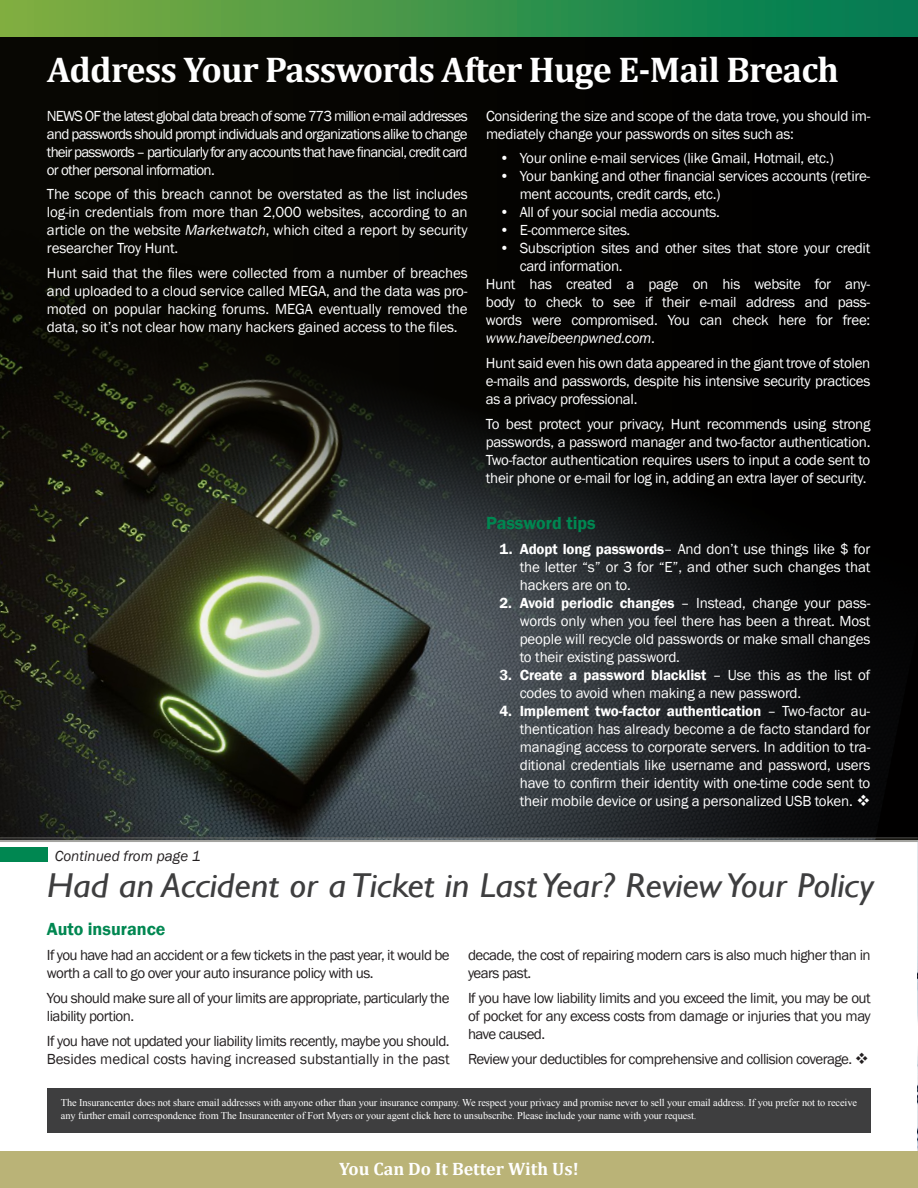
<style>
.page{position:relative;width:918px;height:1188px;background:#fff}
.page>*{position:absolute;margin:0;border:0;box-sizing:border-box;transform-origin:0 0}
.t1{font:700 36px "Cambria";letter-spacing:-.02em;color:#fff}
.t2{font:italic 34.5px "Gill Sans";color:#3e3e3f;scale:1.09 1}
.t3{font:600 18px "Franklin Gothic";color:#008751}
.t4{font:700 18px "Cambria";color:#fff}
.t5{font:15px/18px "Franklin Gothic";letter-spacing:-.02em;color:#fff;text-align:justify}
.t6{font:15px/18px "Franklin Gothic";letter-spacing:-.04em;color:#231f20}
.t7{font:italic 15px "Franklin Gothic";letter-spacing:-.02em;color:#fff}
.t8{font:italic 15px "Franklin Gothic";color:#231f20}
.t9{font:10.35px/12.5px "Times New Roman";letter-spacing:-.01em;color:#fff}
.s1{font-style:italic}
.s2{font-style:normal}
.s3{font-weight:600}
</style>
<div class="page">
<img style="left:917px;top:839px;width:1px;height:312px">
<div style="left:0;top:0;width:918px;height:839px;background:#080703"></div>
<img style="left:0;top:286px;width:157px;height:552px">
<svg style="left:157px;top:335px;width:761px;height:503px"></svg>
<div style="left:0;top:0;width:918px;height:37px;background:linear-gradient(to right,#82af3f,#007a54)"></div>
<div style="left:0;top:1151px;width:918px;height:37px;background:#bab377"></div>
<hr style="left:0;top:838px;width:918px;height:1px;background:#7e7d78">
<hr style="left:0;top:840px;width:918px;height:2px;background:#7e7d78">
<div style="left:0;top:847px;width:47px;height:14px;background:#008751"></div>
<div style="left:47px;top:1088px;width:824px;height:44px;background:#3e3e3f"></div>
<h1 class="t1" style="left:47px;top:44px;width:793px">Address Your Passwords After Huge E-Mail Breach</h1>
<p class="t5" style="left:47px;top:107px;width:422px">NEWS OF the latest global data breach of some 773 million e-mail addresses and passwords should prompt individuals and organizations alike to change their passwords – particularly for any accounts that have financial, credit card or other personal information.</p>
<p class="t5" style="left:47px;top:186px;width:422px">The scope of this breach cannot be overstated as the list includes log-in credentials from more than 2,000 websites, according to an article on the website <span class="s1">Marketwatch</span>, which cited a report by security researcher Troy Hunt.</p>
<p class="t5" style="left:47px;top:264px;width:422px">Hunt said that the files were collected from a number of breaches and uploaded to a cloud service called MEGA, and the data was pro&shy;moted on popular hacking forums. MEGA eventually removed the data, so it’s not clear how many hackers gained access to the files.</p>
<p class="t8" style="left:55px;top:847px;width:147px">Continued from page 1</p>
<p class="t5" style="left:486px;top:107px;width:386px">Considering the size and scope of the data trove, you should im&shy;mediately change your passwords on sites such as:</p>
<p class="t5" style="left:500px;top:150px;width:336px">• Your online e-mail services (like Gmail, Hotmail, etc.)</p>
<p class="t5" style="left:520px;top:168px;width:352px;text-indent:-20px">• Your banking and other financial services accounts (retire&shy;ment accounts, credit cards, etc.)</p>
<p class="t5" style="left:499px;top:204px;width:222px">• All of your social media accounts.</p>
<p class="t5" style="left:499px;top:222px;width:132px">• E-commerce sites.</p>
<p class="t5" style="left:499px;top:240px;width:372px">• Subscription sites and other sites that store your credit</p>
<p class="t5" style="left:520px;top:258px;width:104px">card information.</p>
<p class="t5" style="left:486px;top:276px;width:386px">Hunt has created a page on his website for any-</p>
<p class="t5" style="left:486px;top:294px;width:386px">body to check to see if their e-mail address and pass-</p>
<p class="t5" style="left:486px;top:312px;width:386px">words were compromised. You can check here for free:</p>
<p class="t7" style="left:486px;top:329px;width:171px">www.haveibeenpwned.com<span class="s2">.</span></p>
<p class="t5" style="left:486px;top:354px;width:386px">Hunt said even his own data appeared in the giant trove of stolen e-mails and passwords, despite his intensive security practices as a privacy professional.</p>
<p class="t5" style="left:486px;top:415px;width:386px">To best protect your privacy, Hunt recommends using strong passwords, a password manager and two-factor authentication.<br>Two-factor authentication requires users to input a code sent to their phone or e-mail for log in, adding an extra layer of security.</p>
<p class="t3" style="left:486px;top:512px;width:111px">Password tips</p>
<p class="t5" style="left:520px;top:540px;width:352px;text-indent:-20px"><span class="s3">1. Adopt long passwords</span>– And don’t use things like $ for the letter “s” or 3 for “E”, and other such changes that hackers are on to.</p>
<p class="t5" style="left:520px;top:594px;width:352px;text-indent:-20px"><span class="s3">2. Avoid periodic changes</span> – Instead, change your pass&shy;words only when you feel there has been a threat. Most people will recycle old passwords or make small changes to their existing password.</p>
<p class="t5" style="left:520px;top:666px;width:352px;text-indent:-20px"><span class="s3">3. Create a password blacklist</span> – Use this as the list of codes to avoid when making a new password.</p>
<p class="t5" style="left:520px;top:702px;width:352px;text-indent:-20px"><span class="s3">4. Implement two-factor authentication</span> – Two-factor au&shy;thentication has already become a de facto standard for managing access to corporate servers. In addition to tra&shy;ditional credentials like username and password, users have to confirm their identity with one-time code sent to their mobile device or using a personalized USB token. ❖</p>
<h2 class="t2" style="left:47px;top:865px;width:760px">Had an Accident or a Ticket in Last Year? Review Your Policy</h2>
<p class="t3" style="left:47px;top:918px;width:120px">Auto insurance</p>
<p class="t6" style="left:47px;top:947px;width:404px">If you have had an accident or a few tickets in the past year, it would be worth a call to go over your auto insurance policy with us.</p>
<p class="t6" style="left:47px;top:989px;width:404px">You should make sure all of your limits are appropriate, particularly the liability portion.</p>
<p class="t6" style="left:47px;top:1032px;width:404px">If you have not updated your liability limits recently, maybe you should.<br>Besides medical costs having increased substantially in the past</p>
<p class="t6" style="left:468px;top:947px;width:404px">decade, the cost of repairing modern cars is also much higher than in years past.</p>
<p class="t6" style="left:468px;top:989px;width:404px;text-align:justify">If you have low liability limits and you exceed the limit, you may be out of pocket for any excess costs from damage or injuries that you may have caused.</p>
<p class="t6" style="left:468px;top:1050px;width:402px">Review your deductibles for comprehensive and collision coverage. ❖</p>
<p class="t9" style="left:61px;top:1096px;width:798px">The Insurancenter does not share email addresses with anyone other than your insurance company. We respect your privacy and promise never to sell your email address. If you prefer not to receive any further email correspondence from The Insurancenter of Fort Myers or your agent click here to unsubscribe. Please include your name with your request.</p>
<p class="t4" style="left:339px;top:1156px;width:241px">You Can Do It Better With Us!</p>
</div>
